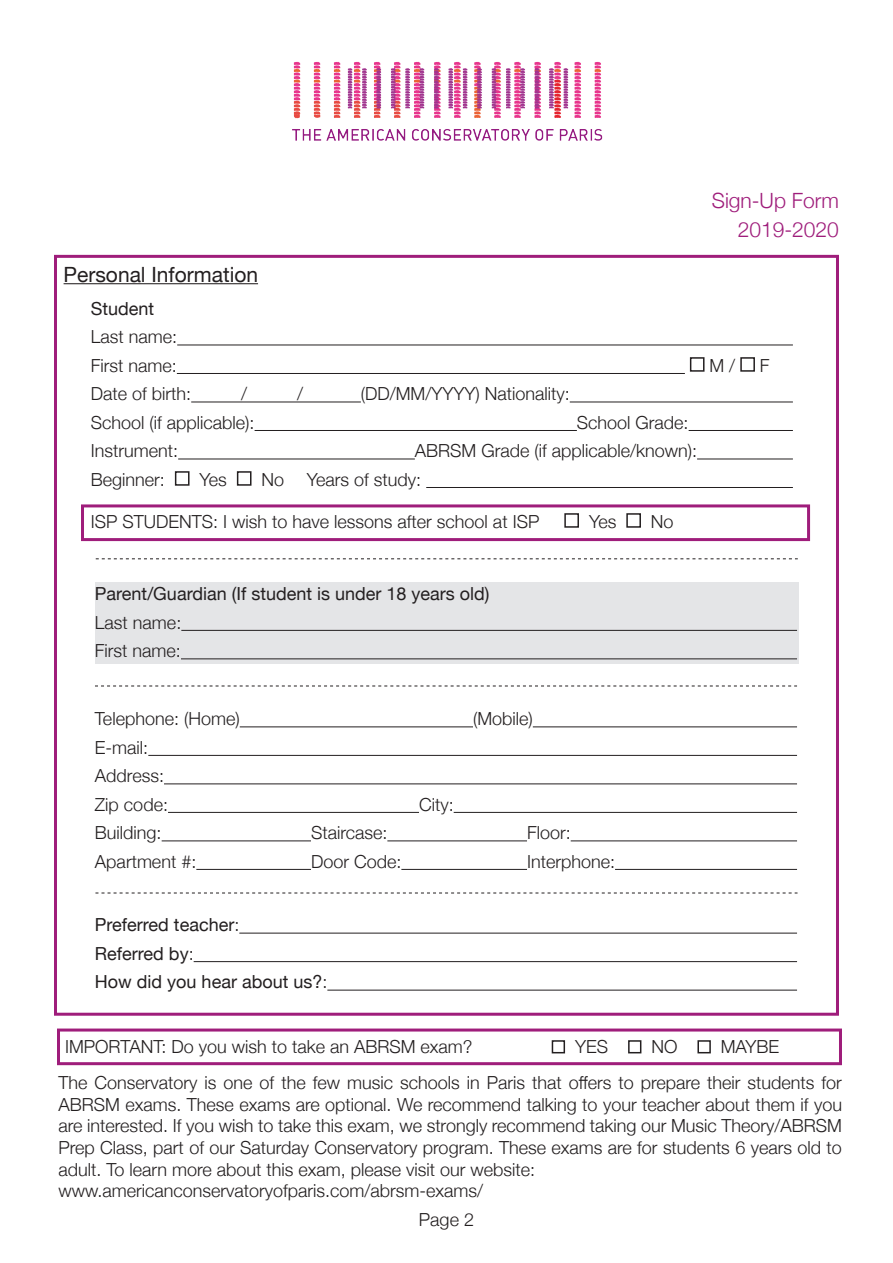
<style>
.page{position:relative;width:893px;height:1263px;background:#fff}
.page>*{position:absolute;margin:0;border:0;box-sizing:border-box;transform-origin:0 0}
.t1{font:300 21px "Helvetica Neue";color:#9f1d7b}
.t2{font:21px "Helvetica Neue";color:#231f20}
.t3{font:300 18px/21.6px "Helvetica Neue";color:#231f20;text-align:justify}
.t4{font:18px "Helvetica Neue";color:#231f20}
.s1{font-weight:300}
</style>
<div class="page">
<div style="left:54px;top:255px;width:785px;height:761px;border:3px solid #9f1d7b"></div>
<hr style="left:177px;top:344px;width:616px;height:1px;background:#231f20">
<hr style="left:177px;top:373px;width:508px;height:1px;background:#231f20">
<hr style="left:191px;top:401px;width:170px;height:1px;background:#231f20">
<hr style="left:570px;top:401px;width:223px;height:1px;background:#231f20">
<hr style="left:255px;top:430px;width:322px;height:1px;background:#231f20">
<hr style="left:689px;top:430px;width:104px;height:1px;background:#231f20">
<hr style="left:178px;top:458px;width:237px;height:1px;background:#231f20">
<hr style="left:697px;top:458px;width:96px;height:1px;background:#231f20">
<hr style="left:426px;top:487px;width:367px;height:1px;background:#231f20">
<div style="left:690px;top:357px;width:14px;height:15px;border:2px solid #231f20"></div>
<div style="left:740px;top:357px;width:15px;height:15px;border:2px solid #231f20"></div>
<div style="left:175px;top:471px;width:15px;height:15px;border:2px solid #231f20"></div>
<div style="left:237px;top:471px;width:14px;height:15px;border:2px solid #231f20"></div>
<div style="left:564px;top:513px;width:15px;height:15px;border:2px solid #231f20"></div>
<div style="left:626px;top:513px;width:15px;height:15px;border:2px solid #231f20"></div>
<svg style="left:95px;top:893px;width:702px;height:1px"></svg>
<div style="left:95px;top:583px;width:703px;height:81px;background:#e4e5e7"></div>
<hr style="left:181px;top:630px;width:616px;height:1px;background:#231f20">
<hr style="left:181px;top:658px;width:616px;height:1px;background:#231f20">
<svg style="left:96px;top:558px;width:702px;height:1px"></svg>
<hr style="left:239px;top:933px;width:558px;height:1px;background:#231f20">
<hr style="left:194px;top:961px;width:603px;height:1px;background:#231f20">
<hr style="left:327px;top:990px;width:470px;height:1px;background:#231f20">
<hr style="left:64px;top:283px;width:194px;height:1px;background:#231f20">
<img style="left:292px;top:61px;width:311px;height:80px">
<hr style="left:240px;top:726px;width:233px;height:1px;background:#231f20">
<hr style="left:533px;top:726px;width:264px;height:1px;background:#231f20">
<hr style="left:148px;top:755px;width:649px;height:1px;background:#231f20">
<hr style="left:164px;top:783px;width:633px;height:1px;background:#231f20">
<hr style="left:168px;top:812px;width:251px;height:1px;background:#231f20">
<hr style="left:454px;top:812px;width:343px;height:1px;background:#231f20">
<hr style="left:162px;top:840px;width:149px;height:1px;background:#231f20">
<hr style="left:387px;top:840px;width:140px;height:1px;background:#231f20">
<hr style="left:571px;top:840px;width:226px;height:1px;background:#231f20">
<hr style="left:196px;top:869px;width:115px;height:1px;background:#231f20">
<hr style="left:401px;top:869px;width:126px;height:1px;background:#231f20">
<hr style="left:615px;top:869px;width:182px;height:1px;background:#231f20">
<svg style="left:95px;top:686px;width:702px;height:1px"></svg>
<div style="left:552px;top:1040px;width:13px;height:13px;border:2px solid #231f20"></div>
<div style="left:628px;top:1040px;width:13px;height:13px;border:2px solid #231f20"></div>
<div style="left:697px;top:1040px;width:14px;height:13px;border:2px solid #231f20"></div>
<div style="left:57px;top:1028px;width:785px;height:37px;border:3px solid #9f1d7b"></div>
<div style="left:81px;top:504px;width:729px;height:37px;border:3px solid #9f1d7b"></div>
<p class="t2" style="left:64px;top:259px;width:196px">Personal Information</p>
<p class="t1" style="left:712px;top:184px;width:129px">Sign-Up Form</p>
<p class="t1" style="left:738px;top:212px;width:103px">2019-2020</p>
<p class="t4" style="left:91px;top:295px;width:65px">Student</p>
<p class="t3" style="left:91px;top:325px;width:88px">Last name:</p>
<p class="t3" style="left:91px;top:353px;width:88px">First name:</p>
<p class="t3" style="left:709px;top:353px;width:27px">M /</p>
<p class="t3" style="left:760px;top:353px;width:11px">F</p>
<p class="t3" style="left:91px;top:382px;width:102px">Date of birth:</p>
<p class="t3" style="left:241px;top:382px;width:7px">/</p>
<p class="t3" style="left:297px;top:382px;width:7px">/</p>
<p class="t3" style="left:361px;top:382px;width:210px">(DD/MM/YYYY) Nationality:</p>
<p class="t3" style="left:91px;top:410px;width:165px">School (if applicable):</p>
<p class="t3" style="left:577px;top:410px;width:113px">School Grade:</p>
<p class="t3" style="left:91px;top:439px;width:89px">Instrument:</p>
<p class="t3" style="left:415px;top:439px;width:284px">ABRSM Grade (if applicable/known):</p>
<p class="t3" style="left:91px;top:467px;width:76px">Beginner:</p>
<p class="t3" style="left:200px;top:467px;width:29px">Yes</p>
<p class="t3" style="left:261px;top:467px;width:24px">No</p>
<p class="t3" style="left:307px;top:467px;width:116px">Years of study:</p>
<p class="t3" style="left:91px;top:509px;width:450px">ISP STUDENTS: I wish to have lessons after school at ISP</p>
<p class="t3" style="left:589px;top:509px;width:29px">Yes</p>
<p class="t3" style="left:651px;top:509px;width:24px">No</p>
<p class="t4" style="left:95px;top:581px;width:396px">Parent/Guardian (If student is under 18 years old)</p>
<p class="t3" style="left:95px;top:610px;width:88px">Last name:</p>
<p class="t3" style="left:95px;top:638px;width:88px">First name:</p>
<p class="t3" style="left:95px;top:706px;width:146px">Telephone: (Home)</p>
<p class="t3" style="left:473px;top:706px;width:61px">(Mobile)</p>
<p class="t3" style="left:95px;top:735px;width:55px">E-mail:</p>
<p class="t3" style="left:95px;top:763px;width:71px">Address:</p>
<p class="t3" style="left:95px;top:792px;width:75px">Zip code:</p>
<p class="t3" style="left:419px;top:792px;width:36px">City:</p>
<p class="t3" style="left:95px;top:820px;width:68px">Building:</p>
<p class="t3" style="left:311px;top:820px;width:78px">Staircase:</p>
<p class="t3" style="left:527px;top:820px;width:45px">Floor:</p>
<p class="t3" style="left:95px;top:849px;width:103px">Apartment #:</p>
<p class="t3" style="left:311px;top:849px;width:92px">Door Code:</p>
<p class="t3" style="left:527px;top:849px;width:90px">Interphone:</p>
<p class="t4" style="left:95px;top:912px;width:146px">Preferred teacher<span class="s1">:</span></p>
<p class="t4" style="left:95px;top:940px;width:100px">Referred by<span class="s1">:</span></p>
<p class="t4" style="left:95px;top:969px;width:234px">How did you hear about us?<span class="s1">:</span></p>
<p class="t3" style="left:65px;top:1035px;width:409px">IMPORTANT: Do you wish to take an ABRSM exam?</p>
<p class="t3" style="left:575px;top:1035px;width:35px">YES</p>
<p class="t3" style="left:651px;top:1035px;width:28px">NO</p>
<p class="t3" style="left:721px;top:1035px;width:60px">MAYBE</p>
<p class="t3" style="left:58px;top:1071px;width:785px">The Conservatory is one of the few music schools in Paris that offers to prepare their students for ABRSM exams. These exams are optional. We recommend talking to your teacher about them if you are interested. If you wish to take this exam, we strongly recommend taking our Music Theory/ABRSM Prep Class, part of our Saturday Conservatory program. These exams are for students 6 years old to adult. To learn more about this exam, please visit our website:</p>
<p class="t3" style="left:58px;top:1179px;width:426px">www.americanconservatoryofparis.com/abrsm-exams/</p>
<p class="t3" style="left:419px;top:1208px;width:57px">Page 2</p>
</div>
